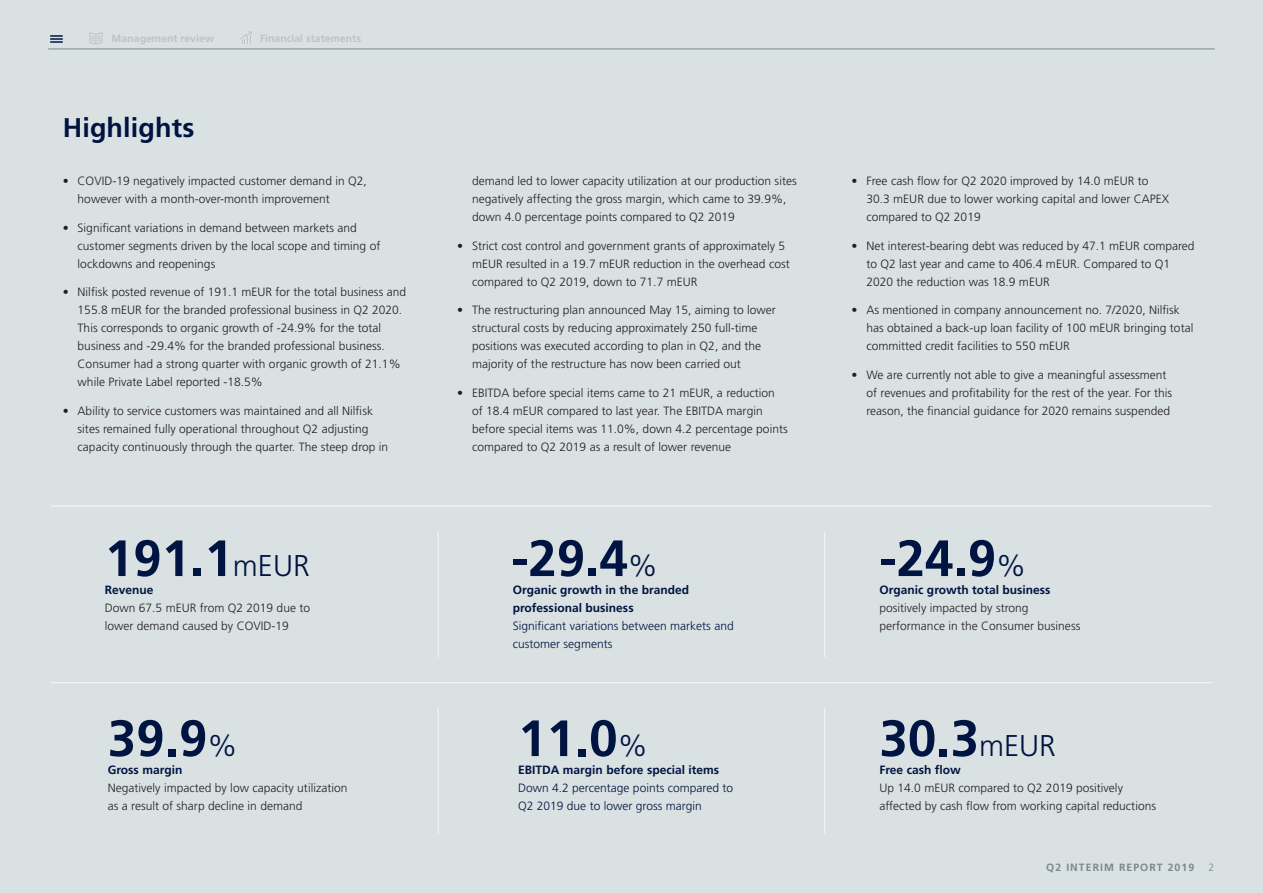
<style>
.page{position:relative;width:1263px;height:893px;background:#d9e1e2}
.page>*{position:absolute;margin:0;border:0;box-sizing:border-box;transform-origin:0 0}
.Body_text{font:700 51px "Frutiger LT Std";color:#001441}
.t1{font:700 27px "Frutiger LT Std";letter-spacing:.005em;color:#001441}
.Body_text-2{font:300 12px/18px "Frutiger LT Std";color:#231f20}
.Body_text-3{font:300 12px/18px "Frutiger LT Std";color:#001441}
.Body_text-4{font:700 12px/18px "Frutiger LT Std";color:#001441}
.t2{font:700 10.5px "Frutiger LT Std";color:#bdc3c6}
.t3{font:700 10.5px "Frutiger LT Std";letter-spacing:.1em;color:#7c878e}
.s1{font-weight:300;font-size:30px}
.s2{font-weight:700}
.s3{font-weight:700;color:#001441}
.s4{font-weight:300;color:#d9e1e2}
.s5{font-weight:300}
</style>
<div class="page">
<hr style="left:438px;top:532px;width:1px;height:125px;background:#f6f8f8">
<hr style="left:438px;top:708px;width:1px;height:126px;background:#f6f8f8">
<hr style="left:824px;top:532px;width:1px;height:125px;background:#f6f8f8">
<hr style="left:824px;top:708px;width:1px;height:126px;background:#f6f8f8">
<hr style="left:51px;top:505px;width:1161px;height:2px;background:#f6f8f8">
<hr style="left:51px;top:682px;width:1161px;height:1px;background:#f6f8f8">
<hr style="left:48px;top:49px;width:1167px;height:1px;background:#7c878e">
<svg style="left:50px;top:35px;width:13px;height:8px"></svg>
<svg style="left:241px;top:31px;width:11px;height:13px"></svg>
<svg style="left:89px;top:32px;width:13px;height:13px"></svg>
<p class="t2" style="left:112px;top:32px;width:104px">Management review</p>
<p class="t2" style="left:260px;top:32px;width:102px">Financial statements</p>
<h2 class="t1" style="left:63px;top:112px;width:133px">Highlights</h2>
<p class="Body_text-2" style="left:78px;top:172px;width:291px;text-indent:-15px">• COVID-19 negatively impacted customer demand in Q2, however with a month-over-month improvement</p>
<p class="Body_text-2" style="left:78px;top:219px;width:304px;text-indent:-15px">• Significant variations in demand between markets and customer segments driven by the local scope and timing of lockdowns and reopenings</p>
<p class="Body_text-2" style="left:78px;top:283px;width:330px;text-indent:-15px">• Nilfisk posted revenue of 191.1 mEUR for the total business and 155.8 mEUR for the branded professional business in Q2 2020.<br>This corresponds to organic growth of -24.9% for the total business and -29.4% for the branded professional business.<br>Consumer had a strong quarter with organic growth of 21.1% while Private Label reported -18.5%</p>
<p class="Body_text-2" style="left:78px;top:402px;width:312px;text-indent:-15px">• Ability to service customers was maintained and all Nilfisk sites remained fully operational throughout Q2 adjusting capacity continuously through the quarter. The steep drop in</p>
<p class="Body_text" style="left:105px;top:528px;width:206px">191.1<span class="s1">mEUR</span></p>
<p class="Body_text-4" style="left:105px;top:581px;width:50px">Revenue</p>
<p class="Body_text-2" style="left:105px;top:599px;width:207px">Down 67.5 mEUR from Q2 2019 due to lower demand caused by COVID-19</p>
<p class="Body_text" style="left:108px;top:708px;width:131px">39.9<span class="s1">%</span></p>
<p class="Body_text-4" style="left:108px;top:761px;width:76px">Gross margin</p>
<p class="Body_text-2" style="left:108px;top:779px;width:241px">Negatively impacted by low capacity utilization as a result of sharp decline in demand</p>
<p class="Body_text-2" style="left:472px;top:172px;width:326px">demand led to lower capacity utilization at our production sites negatively affecting the gross margin, which came to 39.9%, down 4.0 percentage points compared to Q2 2019</p>
<p class="Body_text-2" style="left:472px;top:237px;width:319px;text-indent:-15px">• Strict cost control and government grants of approximately 5 mEUR resulted in a 19.7 mEUR reduction in the overhead cost compared to Q2 2019, down to 71.7 mEUR</p>
<p class="Body_text-2" style="left:472px;top:301px;width:305px;text-indent:-15px">• The restructuring plan announced May 15, aiming to lower structural costs by reducing approximately 250 full-time positions was executed according to plan in Q2, and the majority of the restructure has now been carried out</p>
<p class="Body_text-2" style="left:472px;top:384px;width:317px;text-indent:-15px">• EBITDA before special items came to 21 mEUR, a reduction of 18.4 mEUR compared to last year. The EBITDA margin before special items was 11.0%, down 4.2 percentage points compared to Q2 2019 as a result of lower revenue</p>
<p class="Body_text" style="left:511px;top:528px;width:148px">-29.4<span class="s1">%</span></p>
<p class="Body_text-4" style="left:513px;top:581px;width:178px">Organic growth in the branded professional business</p>
<p class="Body_text-3" style="left:513px;top:617px;width:222px">Significant variations between markets and customer segments</p>
<p class="Body_text" style="left:518px;top:708px;width:131px">11.0<span class="s1">%</span></p>
<p class="Body_text-3" style="left:518px;top:761px;width:217px"><span class="s2">EBITDA margin before special items<br></span>Down 4.2 percentage points compared to<br>Q2 2019 due to lower gross margin</p>
<p class="Body_text-2" style="left:866px;top:172px;width:304px;text-indent:-15px">• Free cash flow for Q2 2020 improved by 14.0 mEUR to<br>30.3 mEUR due to lower working capital and lower CAPEX compared to Q2 2019</p>
<p class="Body_text-2" style="left:866px;top:237px;width:330px;text-indent:-15px">• Net interest-bearing debt was reduced by 47.1 mEUR compared to Q2 last year and came to 406.4 mEUR. Compared to Q1<br>2020 the reduction was 18.9 mEUR</p>
<p class="Body_text-2" style="left:866px;top:301px;width:328px;text-indent:-15px">• As mentioned in company announcement no. 7/2020, Nilfisk has obtained a back-up loan facility of 100 mEUR bringing total committed credit facilities to 550 mEUR</p>
<p class="Body_text-2" style="left:866px;top:366px;width:307px;text-indent:-15px">• We are currently not able to give a meaningful assessment of revenues and profitability for the rest of the year. For this reason, the financial guidance for 2020 remains suspended</p>
<p class="Body_text" style="left:879px;top:528px;width:148px">-24.9<span class="s1">%</span></p>
<p class="Body_text-2" style="left:879px;top:581px;width:202px"><span class="s3">Organic growth total business </span>positively impacted by strong performance in the Consumer business</p>
<p class="Body_text" style="left:879px;top:708px;width:178px">30.3<span class="s1">mEUR</span></p>
<p class="Body_text-4" style="left:879px;top:761px;width:83px">Free cash flow</p>
<p class="Body_text-2" style="left:879px;top:779px;width:278px">Up 14.0 mEUR compared to Q2 2019 positively affected by cash flow from working capital reductions</p>
<p class="t3" style="left:1046px;top:861px;width:170px">Q2 INTERIM REPORT 2019 <span class="s4">|</span> <span class="s5">2</span></p>
</div>
